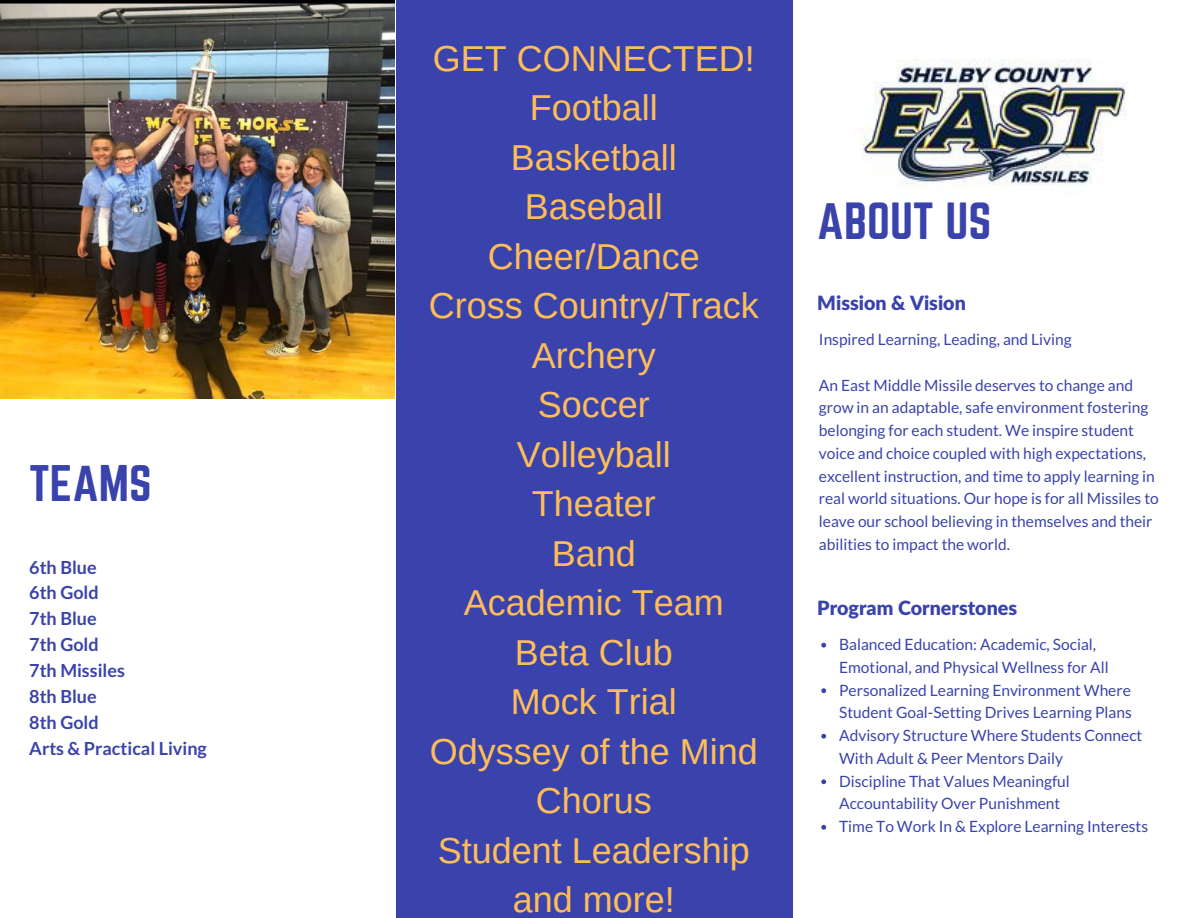
<style>
.page{position:relative;width:1188px;height:918px;background:#fff}
.page>*{position:absolute;margin:0;border:0;box-sizing:border-box;transform-origin:0 0}
.t1{font:45.9px "Norwester";color:#3943ab}
.t2{font:45.15px "Norwester";color:#3943ab}
.t3{font:36px/49.5px "Arimo";color:#ffbd59;text-align:center}
.t4{font:900 19.65px "Lato Latin";color:#3943ab}
.t5{font:700 18px/26px "Lato";color:#3943ab}
.t6{font:15.6px/22.8px "Lato";color:#3943ab}
</style>
<div class="page">
<div style="left:396px;top:0;width:396px;height:918px;background:#3943ab"></div>
<svg style="left:821px;top:643px;width:5px;height:5px"></svg>
<svg style="left:821px;top:688px;width:5px;height:5px"></svg>
<svg style="left:821px;top:734px;width:5px;height:5px"></svg>
<svg style="left:821px;top:779px;width:5px;height:5px"></svg>
<svg style="left:821px;top:825px;width:5px;height:5px"></svg>
<img style="left:851px;top:59px;width:276px;height:127px">
<img style="left:0;top:0;width:395px;height:398px">
<h2 class="t2" style="left:29px;top:461px;width:124px">TEAMS</h2>
<p class="t5" style="left:29px;top:554px;width:179px">6th Blue<br>6th Gold<br>7th Blue<br>7th Gold<br>7th Missiles<br>8th Blue<br>8th Gold<br>Arts &amp; Practical Living</p>
<h3 class="t3" style="left:429px;top:33px;width:331px">GET CONNECTED!<br>Football<br>Basketball<br>Baseball<br>Cheer/Dance<br>Cross Country/Track<br>Archery<br>Soccer<br>Volleyball<br>Theater<br>Band<br>Academic Team<br>Beta Club<br>Mock Trial<br>Odyssey of the Mind<br>Chorus<br>Student Leadership and more!</h3>
<h1 class="t1" style="left:817px;top:199px;width:176px">ABOUT US</h1>
<p class="t4" style="left:817px;top:291px;width:150px">Mission &amp; Vision</p>
<p class="t6" style="left:819px;top:328px;width:254px">Inspired Learning, Leading, and Living</p>
<p class="t6" style="left:819px;top:373px;width:341px">An East Middle Missile deserves to change and grow in an adaptable, safe environment fostering belonging for each student. We inspire student voice and choice coupled with high expectations, excellent instruction, and time to apply learning in real world situations. Our hope is for all Missiles to leave our school believing in themselves and their abilities to impact the world.</p>
<p class="t4" style="left:817px;top:596px;width:201px">Program Cornerstones</p>
<p class="t6" style="left:839px;top:633px;width:311px">Balanced Education: Academic, Social, Emotional, and Physical Wellness for All Personalized Learning Environment Where Student Goal-Setting Drives Learning Plans Advisory Structure Where Students Connect With Adult &amp; Peer Mentors Daily<br>Discipline That Values Meaningful Accountability Over Punishment<br>Time To Work In &amp; Explore Learning Interests</p>
</div>
